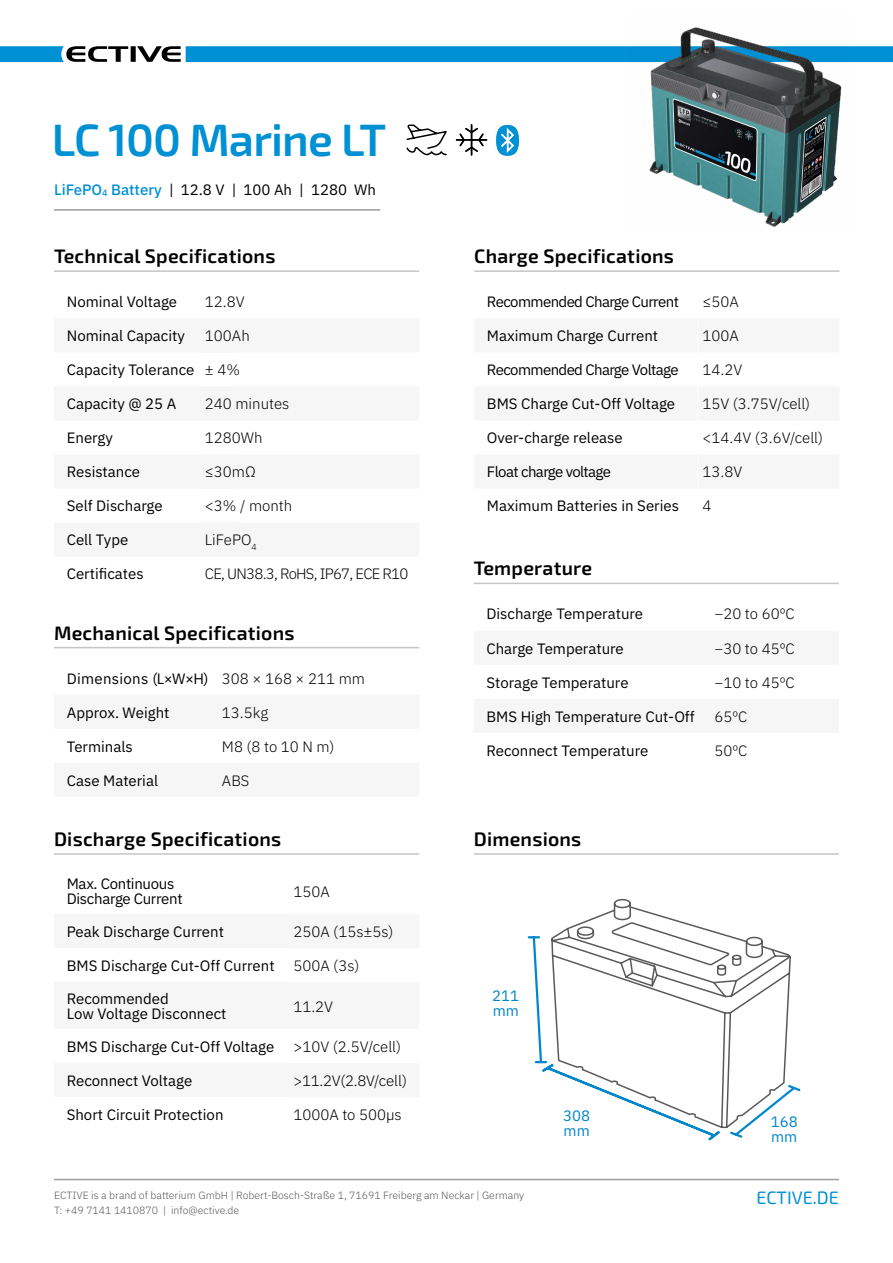
<style>
.page{position:relative;width:893px;height:1263px;background:#fff}
.page>*{position:absolute;margin:0;border:0;box-sizing:border-box;transform-origin:0 0}
.t1{font:600 45.3px "Exo 2";letter-spacing:-.02em;color:#0090d4}
.t2{font:600 19.5px "Exo 2";letter-spacing:.01em;color:#000}
.t3{font:18px "Exo 2";color:#0090d4}
.t4{font:15px/32.8px "IBM Plex Sans";color:#000}
.t5{font:300 15px "IBM Plex Sans";color:#000}
.t6{font:15px "IBM Plex Sans";letter-spacing:-.04em;color:#000}
.t7{font:15px/15px "IBM Plex Sans";letter-spacing:-.02em;color:#000}
.t8{font:300 15px "IBM Plex Sans";letter-spacing:-.05em;color:#000}
.t9{font:15px "IBM Plex Sans";letter-spacing:.02em;color:#000}
.t10{font:15px/15px "IBM Plex Sans";color:#0085c9}
.t11{font:300 10.5px/15px "IBM Plex Sans";color:#575756}
.s1{font-weight:500;color:#0090d4}
</style>
<div class="page">
<svg style="left:0;top:46px;width:181px;height:16px"></svg>
<div style="left:186px;top:46px;width:707px;height:16px;background:#0090d4"></div>
<hr style="left:54px;top:1179px;width:785px;height:1px;background:#9d9d9c">
<hr style="left:54px;top:270px;width:365px;height:2px;background:#c6c6c6">
<hr style="left:54px;top:853px;width:365px;height:2px;background:#c6c6c6">
<hr style="left:474px;top:270px;width:365px;height:2px;background:#c6c6c6">
<hr style="left:474px;top:583px;width:365px;height:1px;background:#c6c6c6">
<hr style="left:474px;top:853px;width:365px;height:2px;background:#c6c6c6">
<hr style="left:54px;top:647px;width:365px;height:1px;background:#c6c6c6">
<hr style="left:54px;top:209px;width:326px;height:2px;background:#9d9d9c">
<svg style="left:406px;top:124px;width:41px;height:32px"></svg>
<svg style="left:496px;top:125px;width:23px;height:31px"></svg>
<svg style="left:455px;top:124px;width:33px;height:32px"></svg>
<img style="left:629px;top:27px;width:221px;height:200px">
<svg style="left:527px;top:936px;width:274px;height:205px"></svg>
<svg style="left:549px;top:898px;width:243px;height:231px"></svg>
<h1 class="t1" style="left:52px;top:113px;width:336px">LC 100 Marine LT</h1>
<p class="t4" style="left:54px;top:172px;width:323px"><span class="s1">LiFePO</span><sub>4</sub> <span class="s1">Battery</span> | 12.8 V | 100 Ah | 1280 Wh</p>
<h2 class="t2" style="left:54px;top:245px;width:223px">Technical Specifications</h2>
<p class="t4" style="left:67px;top:284px;width:112px">Nominal Voltage</p>
<p class="t4" style="left:67px;top:318px;width:120px">Nominal Capacity</p>
<p class="t4" style="left:67px;top:352px;width:129px">Capacity Tolerance</p>
<p class="t4" style="left:67px;top:386px;width:111px">Capacity @ 25 A</p>
<p class="t4" style="left:67px;top:420px;width:48px">Energy</p>
<p class="t4" style="left:67px;top:454px;width:75px">Resistance</p>
<p class="t4" style="left:67px;top:488px;width:97px">Self Discharge</p>
<p class="t4" style="left:67px;top:522px;width:63px">Cell Type</p>
<p class="t4" style="left:67px;top:556px;width:78px">Certificates</p>
<p class="t5" style="left:205px;top:291px;width:41px">12.8V</p>
<p class="t5" style="left:205px;top:325px;width:46px">100Ah</p>
<p class="t5" style="left:205px;top:359px;width:37px">± 4%</p>
<p class="t5" style="left:205px;top:393px;width:86px">240 minutes</p>
<p class="t5" style="left:205px;top:427px;width:59px">1280Wh</p>
<p class="t5" style="left:205px;top:461px;width:52px">≤30mΩ</p>
<p class="t5" style="left:205px;top:495px;width:89px">&lt;3% / month</p>
<p class="t5" style="left:205px;top:529px;width:53px">LiFePO<sub>4</sub></p>
<p class="t8" style="left:205px;top:563px;width:205px">CE, UN38.3, RoHS, IP67, ECE R10</p>
<h2 class="t2" style="left:54px;top:621px;width:242px">Mechanical Specifications</h2>
<p class="t9" style="left:67px;top:667px;width:143px">Dimensions (L×W×H)</p>
<p class="t4" style="left:67px;top:695px;width:104px">Approx. Weight</p>
<p class="t4" style="left:67px;top:729px;width:68px">Terminals</p>
<p class="t4" style="left:67px;top:763px;width:93px">Case Material</p>
<p class="t5" style="left:222px;top:667px;width:144px">308 × 168 × 211 mm</p>
<p class="t5" style="left:222px;top:701px;width:48px">13.5kg</p>
<p class="t5" style="left:222px;top:735px;width:114px">M8 (8 to 10 N m)</p>
<p class="t5" style="left:222px;top:769px;width:29px">ABS</p>
<h2 class="t2" style="left:54px;top:827px;width:229px">Discharge Specifications</h2>
<p class="t7" style="left:67px;top:875px;width:117px">Max. Continuous<br>Discharge Current</p>
<p class="t4" style="left:67px;top:914px;width:159px">Peak Discharge Current</p>
<p class="t4" style="left:67px;top:948px;width:209px">BMS Discharge Cut-Off Current<br>Recommended</p>
<p class="t4" style="left:67px;top:996px;width:209px">Low Voltage Disconnect<br>BMS Discharge Cut-Off Voltage</p>
<p class="t4" style="left:67px;top:1063px;width:127px">Reconnect Voltage</p>
<p class="t4" style="left:67px;top:1097px;width:158px">Short Circuit Protection</p>
<p class="t5" style="left:293px;top:880px;width:38px">150A</p>
<p class="t5" style="left:293px;top:920px;width:102px">250A (15s±5s)</p>
<p class="t5" style="left:293px;top:954px;width:68px">500A (3s)</p>
<p class="t5" style="left:293px;top:995px;width:41px">11.2V</p>
<p class="t5" style="left:293px;top:1035px;width:109px">&gt;10V (2.5V/cell)</p>
<p class="t5" style="left:293px;top:1069px;width:115px">&gt;11.2V(2.8V/cell)</p>
<p class="t5" style="left:293px;top:1103px;width:110px">1000A to 500μs</p>
<h2 class="t2" style="left:474px;top:245px;width:201px">Charge Specifications</h2>
<p class="t6" style="left:487px;top:290px;width:193px">Recommended Charge Current</p>
<p class="t4" style="left:487px;top:318px;width:173px">Maximum Charge Current</p>
<p class="t6" style="left:487px;top:358px;width:193px">Recommended Charge Voltage</p>
<p class="t4" style="left:487px;top:386px;width:190px">BMS Charge Cut-Off Voltage</p>
<p class="t4" style="left:487px;top:420px;width:137px">Over-charge release</p>
<p class="t6" style="left:487px;top:461px;width:126px">Float charge voltage</p>
<p class="t4" style="left:487px;top:488px;width:194px">Maximum Batteries in Series</p>
<p class="t5" style="left:702px;top:291px;width:38px">≤50A</p>
<p class="t5" style="left:702px;top:325px;width:38px">100A</p>
<p class="t5" style="left:702px;top:359px;width:41px">14.2V</p>
<p class="t5" style="left:702px;top:393px;width:109px">15V (3.75V/cell)</p>
<p class="t5" style="left:702px;top:427px;width:122px">&lt;14.4V (3.6V/cell)</p>
<p class="t5" style="left:702px;top:461px;width:41px">13.8V</p>
<p class="t5" style="left:702px;top:495px;width:10px">4</p>
<h2 class="t2" style="left:474px;top:557px;width:120px">Temperature</h2>
<p class="t4" style="left:486px;top:596px;width:158px">Discharge Temperature</p>
<p class="t4" style="left:486px;top:630px;width:139px">Charge Temperature</p>
<p class="t4" style="left:486px;top:664px;width:144px">Storage Temperature</p>
<p class="t4" style="left:486px;top:698px;width:210px">BMS High Temperature Cut-Off</p>
<p class="t4" style="left:486px;top:733px;width:163px">Reconnect Temperature</p>
<p class="t5" style="left:714px;top:603px;width:82px">−20 to 60ºC</p>
<p class="t5" style="left:714px;top:637px;width:82px">−30 to 45ºC</p>
<p class="t5" style="left:714px;top:671px;width:82px">−10 to 45ºC</p>
<p class="t5" style="left:714px;top:705px;width:35px">65ºC</p>
<p class="t5" style="left:714px;top:739px;width:35px">50ºC</p>
<h2 class="t2" style="left:474px;top:827px;width:109px">Dimensions</h2>
<p class="t10" style="left:492px;top:987px;width:28px">211 mm</p>
<p class="t10" style="left:563px;top:1107px;width:28px">308 mm</p>
<p class="t10" style="left:771px;top:1112px;width:28px">168 mm</p>
<p class="t11" style="left:54px;top:1187px;width:472px">ECTIVE is a brand of batterium GmbH | Robert-Bosch-Straße 1, 71691 Freiberg am Neckar | Germany<br>T: +49 7141 1410870 | info@ective.de</p>
<p class="t3" style="left:756px;top:1187px;width:84px">ECTIVE.DE</p>
</div>
